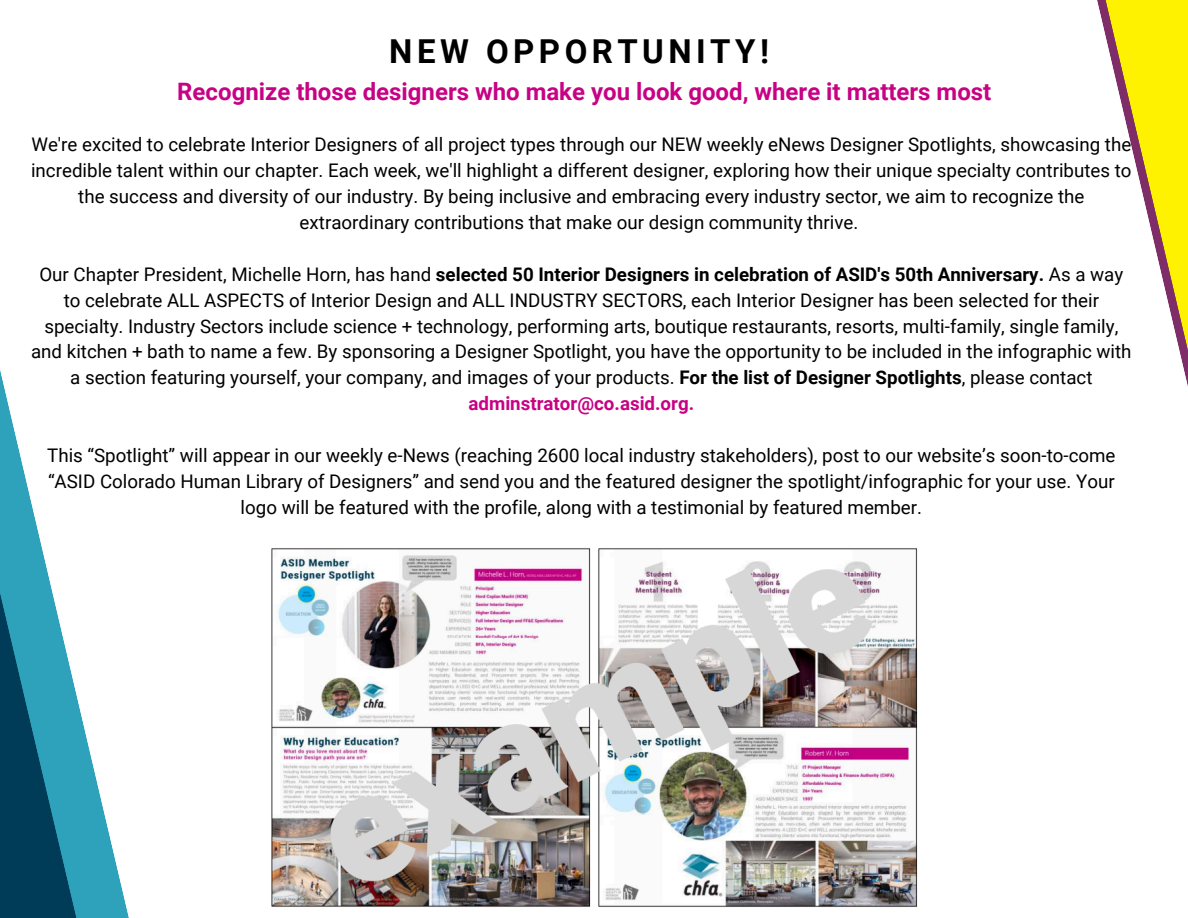
<style>
.page{position:relative;width:1188px;height:918px;background:#fff}
.page>*{position:absolute;margin:0;border:0;box-sizing:border-box;transform-origin:0 0}
.t1{font:700 33px "Roboto";letter-spacing:.135em;color:#000}
.t2{font:700 24px "Roboto";color:#c70284}
.t3{font:18.75px/25.8px "Roboto";color:#000;text-align:center}
.s1{font-weight:700}
.s2{font-weight:700;color:#c70284}
</style>
<div class="page">
<svg style="left:92px;top:762px;width:37px;height:156px"></svg>
<svg style="left:0;top:370px;width:92px;height:548px"></svg>
<svg style="left:1097px;top:0;width:91px;height:386px"></svg>
<img style="left:271px;top:548px;width:647px;height:359px">
<h1 class="t1" style="left:389px;top:32px;width:381px">NEW OPPORTUNITY!</h1>
<p class="t2" style="left:177px;top:77px;width:816px">Recognize those designers who make you look good, where it matters most</p>
<p class="t3" style="left:31px;top:132px;width:1102px">We're excited to celebrate Interior Designers of all project types through our NEW weekly eNews Designer Spotlights, showcasing the incredible talent within our chapter. Each week, we'll highlight a different designer, exploring how their unique specialty contributes to the success and diversity of our industry. By being inclusive and embracing every industry sector, we aim to recognize the extraordinary contributions that make our design community thrive.</p>
<p class="t3" style="left:31px;top:262px;width:1102px">Our Chapter President, Michelle Horn, has hand <span class="s1">selected 50 Interior Designers in celebration of ASID's 50th Anniversary.</span> As a way to celebrate ALL ASPECTS of Interior Design and ALL INDUSTRY SECTORS, each Interior Designer has been selected for their specialty. Industry Sectors include science + technology, performing arts, boutique restaurants, resorts, multi-family, single family, and kitchen + bath to name a few. By sponsoring a Designer Spotlight, you have the opportunity to be included in the infographic with a section featuring yourself, your company, and images of your products. <span class="s1">For the list of Designer Spotlights</span>, please contact <span class="s2">adminstrator@co.asid.org.</span></p>
<p class="t3" style="left:47px;top:443px;width:1070px">This “Spotlight” will appear in our weekly e-News (reaching 2600 local industry stakeholders), post to our website’s soon-to-come “ASID Colorado Human Library of Designers” and send you and the featured designer the spotlight/infographic for your use. Your logo will be featured with the profile, along with a testimonial by featured member.</p>
</div>
